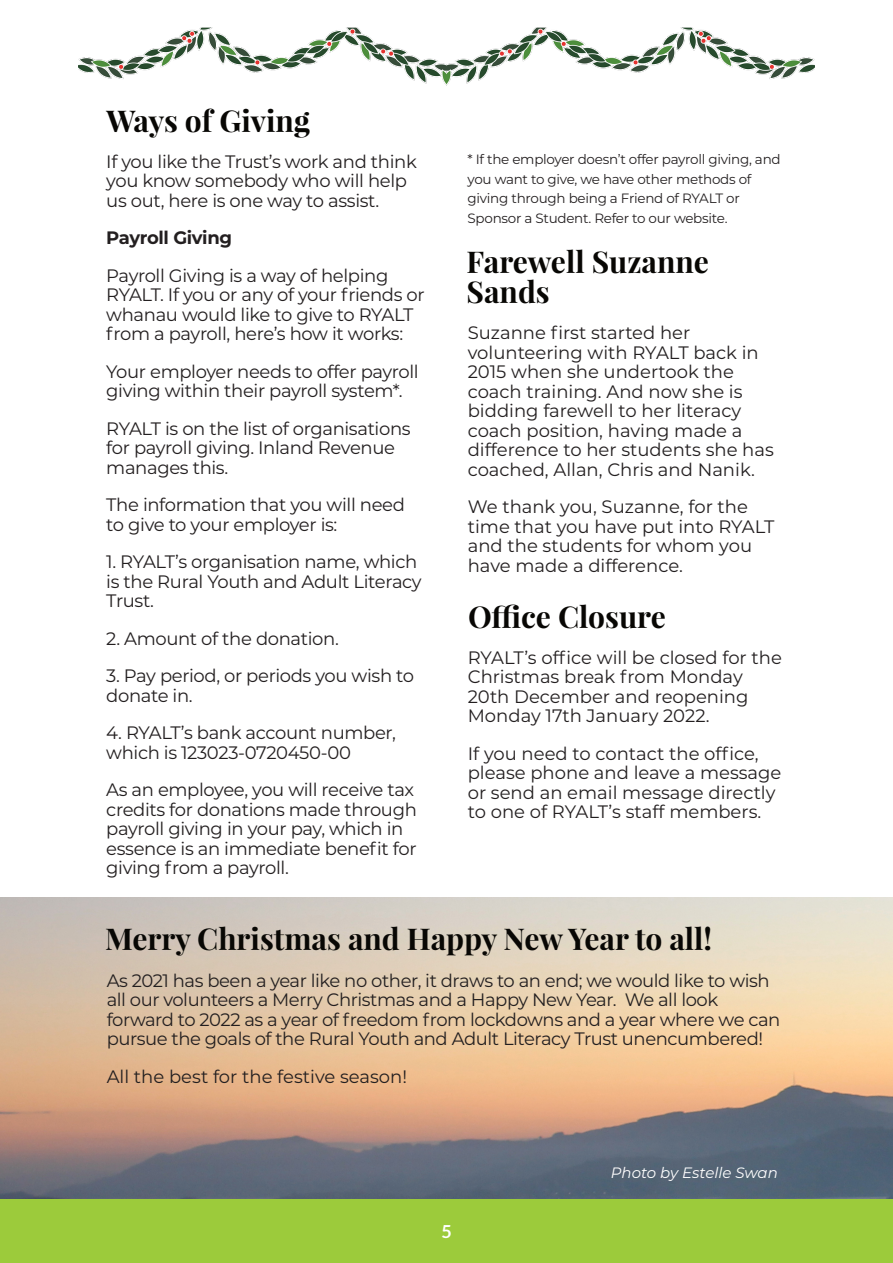
<style>
.page{position:relative;width:893px;height:1263px;background:#fff}
.page>*{position:absolute;margin:0;border:0;box-sizing:border-box;transform-origin:0 0}
.t1{font:700 30px/30px "Playfair Display";color:#080704}
.t2{font:18px/19.5px "Montserrat";letter-spacing:-.02em;color:#231f20}
.t3{font:18px/19.5px "Montserrat";color:#231f20}
.t4{font:700 18px "Montserrat";letter-spacing:-.02em;color:#231f20}
.t5{font:700 18px "Lato";color:#fff}
.t6{font:italic 15px "Montserrat";color:#fff}
.t7{font:13.5px/19.5px "Montserrat";letter-spacing:-.02em;color:#231f20}
</style>
<div class="page">
<img style="left:0;top:898px;width:893px;height:301px">
<div style="left:0;top:1199px;width:893px;height:64px;background:#9ccb3b"></div>
<img style="left:78px;top:27px;width:737px;height:59px">
<h1 class="t1" style="left:107px;top:105px;width:205px">Ways of Giving</h1>
<p class="t2" style="left:106px;top:151px;width:312px">If you like the Trust’s work and think you know somebody who will help us out, here is one way to assist.</p>
<p class="t4" style="left:106px;top:227px;width:127px">Payroll Giving</p>
<p class="t2" style="left:106px;top:265px;width:320px">Payroll Giving is a way of helping RYALT. If you or any of your friends or whanau would like to give to RYALT from a payroll, here’s how it works:</p>
<p class="t2" style="left:106px;top:361px;width:314px">Your employer needs to offer payroll giving within their payroll system*.</p>
<p class="t2" style="left:106px;top:418px;width:306px">RYALT is on the list of organisations for payroll giving. Inland Revenue manages this.</p>
<p class="t2" style="left:106px;top:495px;width:300px">The information that you will need to give to your employer is:</p>
<p class="t2" style="left:106px;top:552px;width:317px">1. RYALT’s organisation name, which is the Rural Youth and Adult Literacy<br>Trust.</p>
<p class="t2" style="left:106px;top:628px;width:234px">2. Amount of the donation.</p>
<p class="t2" style="left:106px;top:666px;width:309px">3. Pay period, or periods you wish to donate in.</p>
<p class="t2" style="left:106px;top:723px;width:291px">4. RYALT’s bank account number, which is 123023-0720450-00</p>
<p class="t2" style="left:106px;top:780px;width:312px">As an employee, you will receive tax credits for donations made through payroll giving in your pay, which in essence is an immediate benefit for giving from a payroll.</p>
<p class="t7" style="left:468px;top:150px;width:315px">* If the employer doesn’t offer payroll giving, and you want to give, we have other methods of giving through being a Friend of RYALT or Sponsor a Student. Refer to our website.</p>
<h1 class="t1" style="left:467px;top:245px;width:244px">Farewell Suzanne<br>Sands</h1>
<p class="t3" style="left:468px;top:323px;width:308px">Suzanne first started her volunteering with RYALT back in<br>2015 when she undertook the coach training. And now she is bidding farewell to her literacy coach position, having made a difference to her students she has coached, Allan, Chris and Nanik.</p>
<p class="t3" style="left:468px;top:497px;width:308px">We thank you, Suzanne, for the time that you have put into RYALT and the students for whom you have made a difference.</p>
<h1 class="t1" style="left:468px;top:600px;width:199px">Office Closure</h1>
<p class="t3" style="left:468px;top:647px;width:316px">RYALT’s office will be closed for the<br>Christmas break from Monday<br>20th December and reopening<br>Monday 17th January 2022.</p>
<p class="t3" style="left:468px;top:743px;width:315px">If you need to contact the office, please phone and leave a message or send an email message directly to one of RYALT’s staff members.</p>
<h1 class="t1" style="left:105px;top:922px;width:608px">Merry Christmas and Happy New Year to all!</h1>
<p class="t2" style="left:107px;top:970px;width:675px">As 2021 has been a year like no other, it draws to an end; we would like to wish all our volunteers a Merry Christmas and a Happy New Year. We all look forward to 2022 as a year of freedom from lockdowns and a year where we can pursue the goals of the Rural Youth and Adult Literacy Trust unencumbered!</p>
<p class="t3" style="left:107px;top:1066px;width:302px">All the best for the festive season!</p>
<p class="t5" style="left:441px;top:1223px;width:12px">5</p>
<p class="t6" style="left:611px;top:1163px;width:169px">Photo by Estelle Swan</p>
</div>
